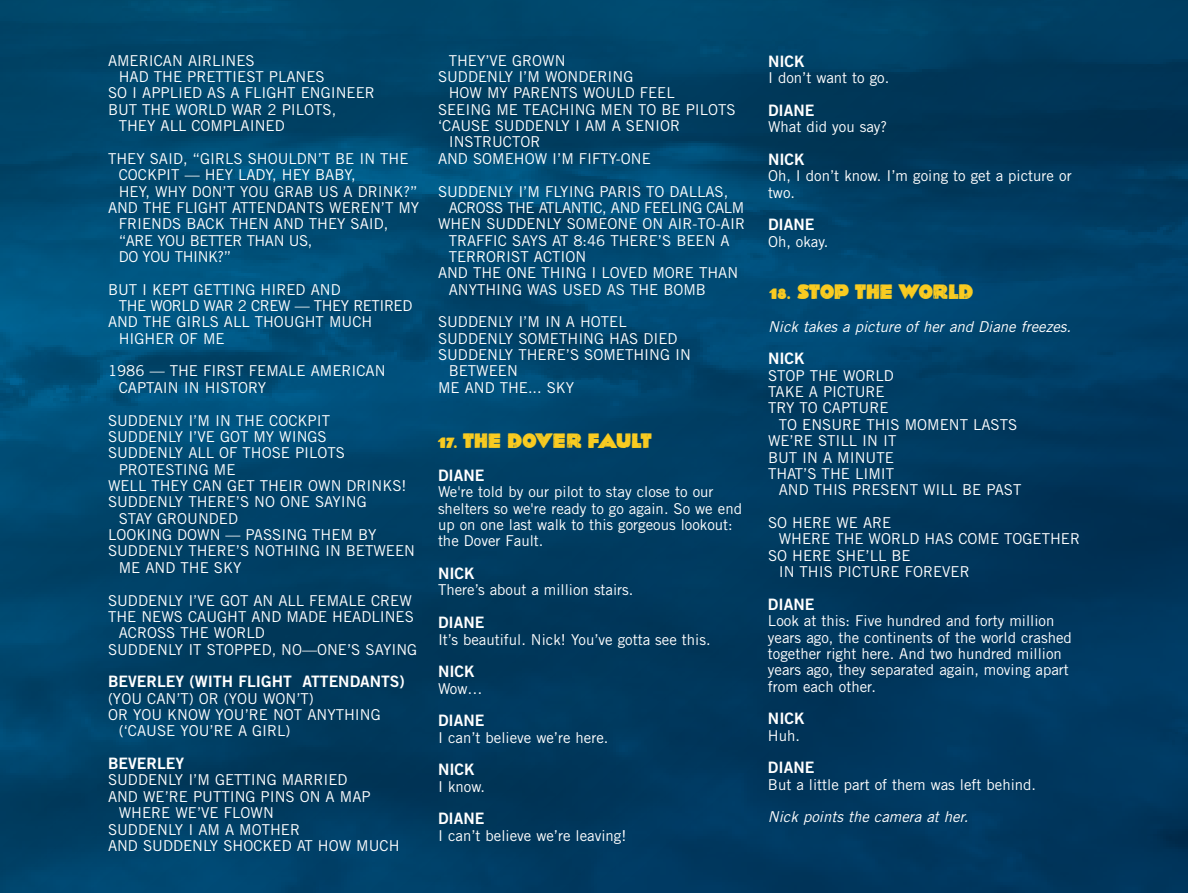
<style>
.page{position:relative;width:1188px;height:893px;background:#fff}
.page>*{position:absolute;margin:0;border:0;box-sizing:border-box;transform-origin:0 0}
.t1{font:21px "Elo";color:#f9cb21}
.t2{font:15.75px "Trade Gothic Bold Two";color:#fff}
.t3{font:15px/16.4px "Trade Gothic";color:#fff}
.t4{font:15px "Trade Gothic";letter-spacing:-.03em;color:#fff}
.t5{font:italic 15px "Trade Gothic";color:#fff}
.s1{font-size:15px}
</style>
<div class="page">
<img style="left:0;top:0;width:1188px;height:893px">
<p class="t3" style="left:108px;top:52px;width:148px">AMERICAN AIRLINES</p>
<p class="t3" style="left:119px;top:68px;width:207px">HAD THE PRETTIEST PLANES</p>
<p class="t3" style="left:108px;top:85px;width:268px">SO I APPLIED AS A FLIGHT ENGINEER</p>
<p class="t3" style="left:108px;top:101px;width:230px">BUT THE WORLD WAR 2 PILOTS,</p>
<p class="t3" style="left:119px;top:117px;width:167px">THEY ALL COMPLAINED</p>
<p class="t3" style="left:108px;top:150px;width:302px">THEY SAID, “GIRLS SHOULDN’T BE IN THE</p>
<p class="t3" style="left:119px;top:166px;width:238px">COCKPIT — HEY LADY, HEY BABY,</p>
<p class="t3" style="left:119px;top:183px;width:301px">HEY, WHY DON’T YOU GRAB US A DRINK?”</p>
<p class="t3" style="left:108px;top:199px;width:313px">AND THE FLIGHT ATTENDANTS WEREN’T MY</p>
<p class="t3" style="left:119px;top:215px;width:271px">FRIENDS BACK THEN AND THEY SAID,</p>
<p class="t4" style="left:119px;top:231px;width:195px">“ARE YOU BETTER THAN US,</p>
<p class="t4" style="left:119px;top:247px;width:114px">DO YOU THINK?”</p>
<p class="t3" style="left:108px;top:281px;width:234px">BUT I KEPT GETTING HIRED AND</p>
<p class="t4" style="left:119px;top:296px;width:295px">THE WORLD WAR 2 CREW — THEY RETIRED</p>
<p class="t3" style="left:108px;top:314px;width:266px">AND THE GIRLS ALL THOUGHT MUCH</p>
<p class="t3" style="left:119px;top:330px;width:107px">HIGHER OF ME</p>
<p class="t3" style="left:119px;top:363px;width:268px;text-indent:-11px">1986 — THE FIRST FEMALE AMERICAN<br>CAPTAIN IN HISTORY</p>
<p class="t3" style="left:108px;top:412px;width:224px">SUDDENLY I’M IN THE COCKPIT</p>
<p class="t3" style="left:108px;top:428px;width:220px">SUDDENLY I’VE GOT MY WINGS</p>
<p class="t3" style="left:108px;top:444px;width:239px">SUDDENLY ALL OF THOSE PILOTS</p>
<p class="t3" style="left:119px;top:461px;width:118px">PROTESTING ME</p>
<p class="t3" style="left:108px;top:477px;width:300px">WELL THEY CAN GET THEIR OWN DRINKS!</p>
<p class="t3" style="left:108px;top:493px;width:260px">SUDDENLY THERE’S NO ONE SAYING</p>
<p class="t3" style="left:119px;top:510px;width:121px">STAY GROUNDED</p>
<p class="t3" style="left:108px;top:526px;width:270px">LOOKING DOWN — PASSING THEM BY</p>
<p class="t3" style="left:108px;top:542px;width:309px">SUDDENLY THERE’S NOTHING IN BETWEEN</p>
<p class="t3" style="left:119px;top:559px;width:124px">ME AND THE SKY</p>
<p class="t3" style="left:108px;top:591px;width:305px">SUDDENLY I’VE GOT AN ALL FEMALE CREW</p>
<p class="t3" style="left:108px;top:608px;width:307px">THE NEWS CAUGHT AND MADE HEADLINES</p>
<p class="t3" style="left:119px;top:624px;width:147px">ACROSS THE WORLD</p>
<p class="t3" style="left:108px;top:641px;width:311px">SUDDENLY IT STOPPED, NO—ONE’S SAYING</p>
<p class="t2" style="left:108px;top:672px;width:298px">BEVERLEY (WITH FLIGHT ATTENDANTS)</p>
<p class="t3" style="left:108px;top:690px;width:207px">(YOU CAN’T) OR (YOU WON’T)</p>
<p class="t3" style="left:108px;top:706px;width:274px">OR YOU KNOW YOU’RE NOT ANYTHING</p>
<p class="t3" style="left:119px;top:722px;width:173px">(‘CAUSE YOU’RE A GIRL)</p>
<p class="t2" style="left:108px;top:753px;width:78px">BEVERLEY</p>
<p class="t3" style="left:108px;top:771px;width:241px">SUDDENLY I’M GETTING MARRIED</p>
<p class="t3" style="left:108px;top:788px;width:264px">AND WE’RE PUTTING PINS ON A MAP</p>
<p class="t3" style="left:119px;top:804px;width:157px">WHERE WE’VE FLOWN</p>
<p class="t3" style="left:108px;top:820px;width:194px">SUDDENLY I AM A MOTHER</p>
<p class="t3" style="left:108px;top:837px;width:293px">AND SUDDENLY SHOCKED AT HOW MUCH</p>
<p class="t3" style="left:449px;top:52px;width:118px">THEY’VE GROWN</p>
<p class="t3" style="left:438px;top:68px;width:197px">SUDDENLY I’M WONDERING</p>
<p class="t3" style="left:449px;top:85px;width:227px">HOW MY PARENTS WOULD FEEL</p>
<p class="t3" style="left:438px;top:101px;width:299px">SEEING ME TEACHING MEN TO BE PILOTS</p>
<p class="t3" style="left:438px;top:117px;width:244px">‘CAUSE SUDDENLY I AM A SENIOR</p>
<p class="t3" style="left:449px;top:134px;width:93px">INSTRUCTOR</p>
<p class="t3" style="left:438px;top:150px;width:214px">AND SOMEHOW I’M FIFTY-ONE</p>
<p class="t3" style="left:438px;top:183px;width:292px">SUDDENLY I’M FLYING PARIS TO DALLAS,</p>
<p class="t4" style="left:449px;top:198px;width:297px">ACROSS THE ATLANTIC, AND FEELING CALM</p>
<p class="t3" style="left:438px;top:215px;width:309px">WHEN SUDDENLY SOMEONE ON AIR-TO-AIR</p>
<p class="t3" style="left:449px;top:232px;width:282px">TRAFFIC SAYS AT 8:46 THERE’S BEEN A</p>
<p class="t3" style="left:449px;top:248px;width:139px">TERRORIST ACTION</p>
<p class="t3" style="left:438px;top:264px;width:302px">AND THE ONE THING I LOVED MORE THAN</p>
<p class="t3" style="left:449px;top:281px;width:259px">ANYTHING WAS USED AS THE BOMB</p>
<p class="t3" style="left:438px;top:314px;width:190px">SUDDENLY I’M IN A HOTEL</p>
<p class="t3" style="left:438px;top:330px;width:241px">SUDDENLY SOMETHING HAS DIED</p>
<p class="t3" style="left:438px;top:346px;width:254px">SUDDENLY THERE’S SOMETHING IN</p>
<p class="t3" style="left:449px;top:363px;width:71px">BETWEEN</p>
<p class="t3" style="left:438px;top:379px;width:138px">ME AND THE... SKY</p>
<h1 class="t1" style="left:438px;top:426px;width:216px"><span class="s1">17.</span> THE DOVER FAULT</h1>
<p class="t2" style="left:438px;top:465px;width:48px">DIANE</p>
<p class="t3" style="left:438px;top:483px;width:306px">We're told by our pilot to stay close to our shelters so we're ready to go again. So we end up on one last walk to this gorgeous lookout: the Dover Fault.</p>
<p class="t2" style="left:438px;top:563px;width:38px">NICK</p>
<p class="t3" style="left:438px;top:581px;width:194px">There’s about a million stairs.</p>
<p class="t2" style="left:438px;top:612px;width:48px">DIANE</p>
<p class="t3" style="left:438px;top:630px;width:271px">It’s beautiful. Nick! You’ve gotta see this.</p>
<p class="t2" style="left:438px;top:662px;width:38px">NICK</p>
<p class="t3" style="left:438px;top:680px;width:46px">Wow…</p>
<p class="t2" style="left:438px;top:711px;width:48px">DIANE</p>
<p class="t3" style="left:438px;top:729px;width:169px">I can’t believe we’re here.</p>
<p class="t2" style="left:438px;top:760px;width:38px">NICK</p>
<p class="t3" style="left:438px;top:778px;width:46px">I know.</p>
<p class="t2" style="left:438px;top:809px;width:48px">DIANE</p>
<p class="t3" style="left:438px;top:827px;width:190px">I can’t believe we’re leaving!</p>
<p class="t2" style="left:768px;top:51px;width:38px">NICK</p>
<p class="t3" style="left:768px;top:69px;width:120px">I don’t want to go.</p>
<p class="t2" style="left:768px;top:100px;width:48px">DIANE</p>
<p class="t3" style="left:768px;top:118px;width:121px">What did you say?</p>
<p class="t2" style="left:768px;top:149px;width:38px">NICK</p>
<p class="t3" style="left:768px;top:168px;width:305px">Oh, I don’t know. I’m going to get a picture or two.</p>
<p class="t2" style="left:768px;top:215px;width:48px">DIANE</p>
<p class="t3" style="left:768px;top:233px;width:59px">Oh, okay.</p>
<h1 class="t1" style="left:770px;top:277px;width:206px"><span class="s1">18.</span> STOP THE WORLD</h1>
<p class="t5" style="left:768px;top:317px;width:305px">Nick takes a picture of her and Diane freezes.</p>
<p class="t2" style="left:768px;top:349px;width:38px">NICK</p>
<p class="t3" style="left:768px;top:367px;width:127px">STOP THE WORLD</p>
<p class="t3" style="left:768px;top:383px;width:118px">TAKE A PICTURE</p>
<p class="t3" style="left:768px;top:400px;width:122px">TRY TO CAPTURE</p>
<p class="t3" style="left:779px;top:416px;width:240px">TO ENSURE THIS MOMENT LASTS</p>
<p class="t3" style="left:768px;top:432px;width:130px">WE’RE STILL IN IT</p>
<p class="t3" style="left:768px;top:449px;width:127px">BUT IN A MINUTE</p>
<p class="t3" style="left:768px;top:465px;width:128px">THAT’S THE LIMIT</p>
<p class="t3" style="left:779px;top:481px;width:244px">AND THIS PRESENT WILL BE PAST</p>
<p class="t3" style="left:768px;top:514px;width:125px">SO HERE WE ARE</p>
<p class="t3" style="left:779px;top:530px;width:303px">WHERE THE WORLD HAS COME TOGETHER</p>
<p class="t3" style="left:768px;top:547px;width:144px">SO HERE SHE’LL BE</p>
<p class="t3" style="left:779px;top:563px;width:192px">IN THIS PICTURE FOREVER</p>
<p class="t2" style="left:768px;top:594px;width:48px">DIANE</p>
<p class="t3" style="left:768px;top:612px;width:305px">Look at this: Five hundred and forty million years ago, the continents of the world crashed together right here. And two hundred million years ago, they separated again, moving apart from each other.</p>
<p class="t2" style="left:768px;top:709px;width:38px">NICK</p>
<p class="t3" style="left:768px;top:727px;width:30px">Huh.</p>
<p class="t2" style="left:768px;top:758px;width:48px">DIANE</p>
<p class="t3" style="left:768px;top:776px;width:267px">But a little part of them was left behind.</p>
<p class="t5" style="left:768px;top:808px;width:202px">Nick points the camera at her.</p>
</div>
